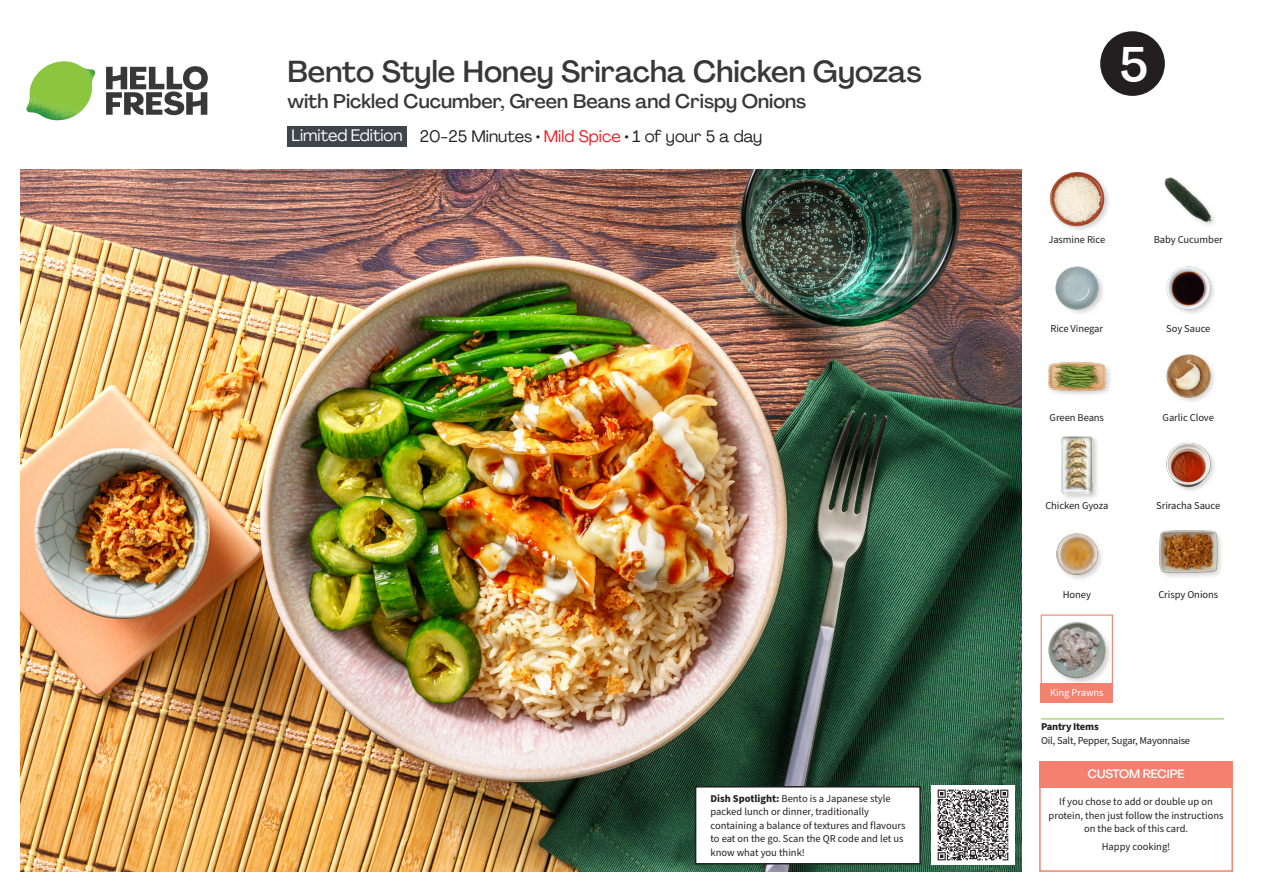
<style>
.page{position:relative;width:1263px;height:893px;background:#fff}
.page>*{position:absolute;margin:0;border:0;box-sizing:border-box;transform-origin:0 0}
._24_Recipe_Nr_Bag{font:500 48px "Agrandir";color:#fff}
._15_Titel_UK{font:500 30px "Agrandir";color:#383839}
._15_Titel_UK-2{font:500 19.5px "Agrandir";color:#383839}
._02_Box_Type{font:16.5px "Agrandir";color:#231f20}
._02_Box_Type-2{font:16.5px "Agrandir";color:#fff}
._15_Titel_Steps{font:500 12px "Agrandir";letter-spacing:-.01em;color:#fff}
._00_Basic{font:10.5px/13.5px "Source Sans Pro";color:#231f20}
._18_FRONT_ingredients_UK{font:10.5px "Source Sans Pro";letter-spacing:-.005em;color:#231f20}
._15_Titel_Steps-2{font:10.5px/13.5px "Source Sans Pro";color:#231f20;text-align:center}
._14_Allergene_Text_7pt{font:10.5px "Source Sans Pro";letter-spacing:-.02em;color:#231f20}
._14_Allergene_Text_7pt-2{font:700 10.5px "Source Sans Pro";letter-spacing:-.02em;color:#231f20}
._18_FRONT_ingredients_UK-2{font:10.5px "Source Sans Pro";letter-spacing:-.005em;color:#fff}
.s1{color:#ee1d23}
.s2{font-weight:700}
</style>
<div class="page">
<svg style="left:106px;top:66px;width:102px;height:49px"></svg>
<img style="left:26px;top:61px;width:69px;height:59px">
<img style="left:21px;top:170px;width:1000px;height:702px">
<hr style="left:1041px;top:718px;width:183px;height:1px;background:#81c340">
<div style="left:287px;top:126px;width:120px;height:20px;background:#3f454b"></div>
<div style="left:1041px;top:614px;width:72px;height:73px;border:1px solid #f4806f"></div>
<div style="left:1041px;top:684px;width:72px;height:19px;background:#f4806f"></div>
<div style="left:1047px;top:621px;width:66px;height:64px;background:#231f20;opacity:.2"></div>
<img style="left:1048px;top:621px;width:57px;height:58px">
<div style="left:1039px;top:761px;width:194px;height:111px;border:2px solid #f4806f"></div>
<div style="left:1039px;top:761px;width:193px;height:27px;background:#f4806f"></div>
<div style="left:696px;top:787px;width:224px;height:77px;background:#fff"></div>
<div style="left:695px;top:786px;width:226px;height:78px;border:2px solid #231f20"></div>
<div style="left:931px;top:785px;width:83px;height:79px;background:#fff"></div>
<img style="left:937px;top:789px;width:72px;height:72px">
<img style="left:1056px;top:533px;width:46px;height:46px">
<div style="left:1158px;top:529px;width:66px;height:50px;background:#231f20;opacity:.2"></div>
<img style="left:1159px;top:529px;width:58px;height:50px">
<div style="left:1047px;top:360px;width:66px;height:38px;background:#231f20;opacity:.2"></div>
<img style="left:1048px;top:360px;width:57px;height:38px">
<div style="left:1060px;top:435px;width:40px;height:66px;background:#231f20;opacity:.2"></div>
<img style="left:1060px;top:436px;width:40px;height:57px">
<img style="left:1166px;top:442px;width:49px;height:49px">
<img style="left:1166px;top:354px;width:48px;height:48px">
<div style="left:1048px;top:170px;width:64px;height:63px;background:#231f20;opacity:.2"></div>
<img style="left:1048px;top:170px;width:57px;height:58px">
<img style="left:1055px;top:266px;width:48px;height:47px">
<img style="left:1166px;top:266px;width:48px;height:47px">
<img style="left:1164px;top:177px;width:50px;height:48px">
<svg style="left:1100px;top:31px;width:65px;height:65px"></svg>
<p class="_15_Titel_UK" style="left:287px;top:53px;width:636px">Bento Style Honey Sriracha Chicken Gyozas</p>
<p class="_15_Titel_UK-2" style="left:287px;top:89px;width:520px">with Pickled Cucumber, Green Beans and Crispy Onions</p>
<p class="_02_Box_Type-2" style="left:292px;top:125px;width:112px">Limited Edition</p>
<p class="_02_Box_Type" style="left:420px;top:126px;width:344px">20-25 Minutes • <span class="s1">Mild Spice</span> • 1 of your 5 a day</p>
<p class="_00_Basic" style="left:710px;top:792px;width:197px"><span class="s2">Dish Spotlight:</span> Bento is a Japanese style packed lunch or dinner, traditionally containing a balance of textures and flavours to eat on the go. Scan the QR code and let us know what you think!</p>
<p class="_24_Recipe_Nr_Bag" style="left:1119px;top:35px;width:30px">5</p>
<p class="_18_FRONT_ingredients_UK" style="left:1048px;top:232px;width:58px">Jasmine Rice</p>
<p class="_18_FRONT_ingredients_UK" style="left:1154px;top:232px;width:71px">Baby Cucumber</p>
<p class="_18_FRONT_ingredients_UK" style="left:1050px;top:321px;width:54px">Rice Vinegar</p>
<p class="_18_FRONT_ingredients_UK" style="left:1166px;top:321px;width:46px">Soy Sauce</p>
<p class="_18_FRONT_ingredients_UK" style="left:1049px;top:410px;width:56px">Green Beans</p>
<p class="_18_FRONT_ingredients_UK" style="left:1162px;top:410px;width:53px">Garlic Clove</p>
<p class="_18_FRONT_ingredients_UK" style="left:1045px;top:499px;width:64px">Chicken Gyoza</p>
<p class="_18_FRONT_ingredients_UK" style="left:1156px;top:499px;width:66px">Sriracha Sauce</p>
<p class="_18_FRONT_ingredients_UK" style="left:1063px;top:588px;width:30px">Honey</p>
<p class="_18_FRONT_ingredients_UK" style="left:1158px;top:588px;width:61px">Crispy Onions</p>
<p class="_18_FRONT_ingredients_UK-2" style="left:1050px;top:686px;width:55px">King Prawns</p>
<p class="_14_Allergene_Text_7pt-2" style="left:1041px;top:719px;width:59px">Pantry Items</p>
<p class="_14_Allergene_Text_7pt" style="left:1041px;top:734px;width:150px">Oil, Salt, Pepper, Sugar, Mayonnaise</p>
<p class="_15_Titel_Steps" style="left:1088px;top:766px;width:98px">CUSTOM RECIPE</p>
<p class="_15_Titel_Steps-2" style="left:1049px;top:795px;width:176px">If you chose to add or double up on protein, then just follow the instructions on the back of this card.</p>
<p class="_00_Basic" style="left:1102px;top:840px;width:70px">Happy cooking!</p>
</div>
